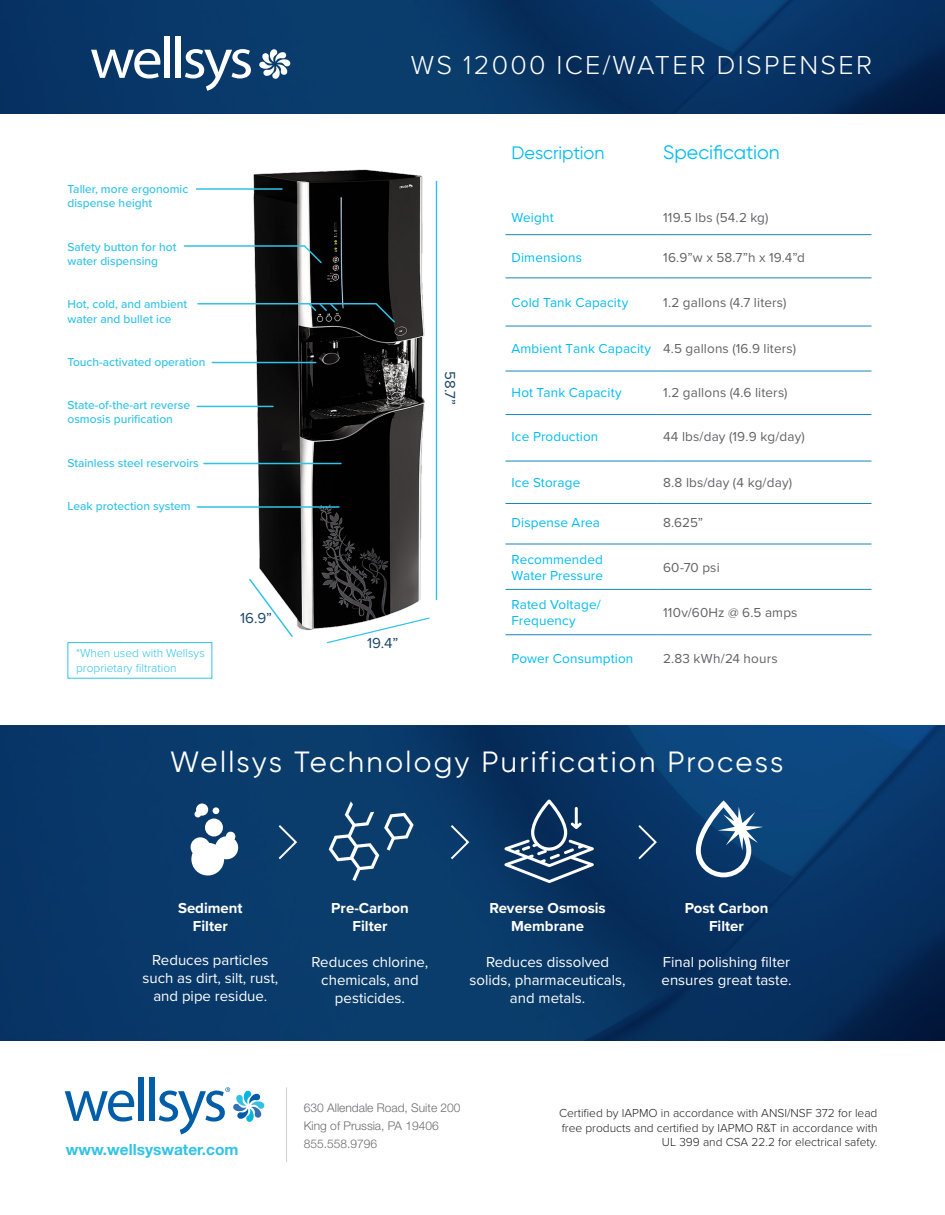
<style>
.page{position:relative;width:945px;height:1215px;background:#fff}
.page>*{position:absolute;margin:0;border:0;box-sizing:border-box;transform-origin:0 0}
.t1{font:29.25px "Gilroy";letter-spacing:.075em;color:#fff}
.t2{font:300 27px "Proxima Nova";letter-spacing:.085em;color:#fff}
.t3{font:19.5px "Gilroy";color:#01bdf2}
.t4{font:18px "Gilroy";letter-spacing:-.005em;color:#01bdf2}
.t5{font:700 15.45px "Helvetica Neue LT Std";color:#31c3e6}
.Filters{font:15px/18px "Proxima Nova";color:#fff;text-align:center}
.Filters-2{font:700 15px/18px "Proxima Nova";color:#fff;text-align:center}
.t6{font:15px "Proxima Nova";color:#1c4768}
.t7{font:13.5px "Proxima Nova";letter-spacing:.01em;color:#636366}
.t8{font:13.5px/16.2px "Proxima Nova";letter-spacing:.01em;color:#01bdf2}
.Filters-3{font:500 12px/14.4px "Proxima Nova";color:#31c3e6}
.t9{font:300 12px "Proxima Nova";color:#231f20}
.t10{font:300 12px/18px "Helvetica Neue LT Std";color:#6c6d70}
.t11{font:300 12px/14.4px "Proxima Nova";color:#31c3e6}
.s1{color:#01bdf2}
</style>
<div class="page">
<img style="left:245px;top:169px;width:192px;height:461px">
<img style="left:0;top:725px;width:945px;height:316px">
<svg style="left:65px;top:1091px;width:69px;height:31px"></svg>
<div style="left:138px;top:1077px;width:5px;height:44px;background:#015da7"></div>
<div style="left:149px;top:1077px;width:6px;height:44px;background:#015da7"></div>
<svg style="left:159px;top:1087px;width:105px;height:47px"></svg>
<hr style="left:286px;top:1087px;width:1px;height:75px;background:#d1d2d4">
<svg style="left:329px;top:801px;width:85px;height:80px;background:#2c5880"></svg>
<svg style="left:191px;top:831px;width:48px;height:45px"></svg>
<div style="left:205px;top:819px;width:18px;height:18px;background:#fff;border-radius:50%"></div>
<svg style="left:195px;top:803px;width:13px;height:14px"></svg>
<div style="left:213px;top:807px;width:6px;height:7px;background:#fff;border-radius:50%"></div>
<svg style="left:696px;top:800px;width:67px;height:77px"></svg>
<svg style="left:277px;top:823px;width:22px;height:38px"></svg>
<svg style="left:449px;top:823px;width:22px;height:38px"></svg>
<svg style="left:636px;top:823px;width:22px;height:38px"></svg>
<svg style="left:504px;top:799px;width:90px;height:84px;background:#35557a"></svg>
<img style="left:0;top:0;width:945px;height:114px">
<svg style="left:91px;top:49px;width:69px;height:29px"></svg>
<div style="left:164px;top:37px;width:5px;height:41px;background:#fff"></div>
<div style="left:176px;top:37px;width:5px;height:41px;background:#fff"></div>
<svg style="left:185px;top:49px;width:66px;height:42px"></svg>
<svg style="left:259px;top:49px;width:31px;height:30px"></svg>
<hr style="left:506px;top:234px;width:151px;height:1px;background:#1886b6">
<hr style="left:657px;top:234px;width:214px;height:1px;background:#1886b6">
<hr style="left:506px;top:278px;width:151px;height:1px;background:#1886b6">
<hr style="left:657px;top:278px;width:214px;height:1px;background:#1886b6">
<hr style="left:506px;top:326px;width:151px;height:1px;background:#1886b6">
<hr style="left:657px;top:326px;width:214px;height:1px;background:#1886b6">
<hr style="left:506px;top:589px;width:151px;height:1px;background:#1886b6">
<hr style="left:657px;top:589px;width:214px;height:1px;background:#1886b6">
<hr style="left:506px;top:634px;width:151px;height:1px;background:#1886b6">
<hr style="left:657px;top:634px;width:214px;height:1px;background:#1886b6">
<hr style="left:506px;top:544px;width:151px;height:1px;background:#1886b6">
<hr style="left:657px;top:544px;width:214px;height:1px;background:#1886b6">
<hr style="left:436px;top:181px;width:1px;height:419px;background:#31c3e6">
<svg style="left:326px;top:617px;width:105px;height:27px"></svg>
<svg style="left:247px;top:577px;width:47px;height:60px"></svg>
<div style="left:68px;top:642px;width:144px;height:37px;border:1px solid #31c3e6"></div>
<hr style="left:196px;top:188px;width:86px;height:2px;background:#31c3e6">
<svg style="left:183px;top:244px;width:140px;height:21px"></svg>
<svg style="left:197px;top:302px;width:199px;height:22px"></svg>
<hr style="left:212px;top:362px;width:104px;height:1px;background:#31c3e6">
<hr style="left:197px;top:406px;width:76px;height:1px;background:#31c3e6">
<hr style="left:204px;top:463px;width:137px;height:1px;background:#31c3e6">
<hr style="left:197px;top:506px;width:142px;height:2px;background:#31c3e6">
<hr style="left:506px;top:371px;width:151px;height:1px;background:#1886b6">
<hr style="left:657px;top:371px;width:214px;height:1px;background:#1886b6">
<hr style="left:506px;top:414px;width:151px;height:1px;background:#1886b6">
<hr style="left:657px;top:414px;width:214px;height:1px;background:#1886b6">
<hr style="left:506px;top:503px;width:151px;height:1px;background:#1886b6">
<hr style="left:657px;top:503px;width:214px;height:1px;background:#1886b6">
<hr style="left:506px;top:461px;width:151px;height:1px;background:#1886b6">
<hr style="left:657px;top:461px;width:214px;height:1px;background:#1886b6">
<p class="t2" style="left:411px;top:45px;width:463px">WS 12000 ICE/WATER DISPENSER</p>
<p class="Filters-3" style="left:68px;top:181px;width:122px">Taller, more ergonomic dispense height</p>
<p class="Filters-3" style="left:68px;top:239px;width:110px">Safety button for hot</p>
<p class="Filters-3" style="left:68px;top:253px;width:92px">water dispensing</p>
<p class="Filters-3" style="left:68px;top:297px;width:121px">Hot, cold, and ambient</p>
<p class="Filters-3" style="left:68px;top:311px;width:106px">water and bullet ice</p>
<p class="Filters-3" style="left:68px;top:354px;width:139px">Touch-activated operation</p>
<p class="Filters-3" style="left:68px;top:397px;width:124px">State-of-the-art reverse</p>
<p class="Filters-3" style="left:68px;top:412px;width:107px">osmosis purification</p>
<p class="Filters-3" style="left:68px;top:455px;width:133px">Stainless steel reservoirs</p>
<p class="Filters-3" style="left:68px;top:498px;width:125px">Leak protection system</p>
<p class="t11" style="left:76px;top:645px;width:130px">*When used with Wellsys proprietary filtration</p>
<p class="t6" style="left:240px;top:607px;width:34px">16.9”</p>
<p class="t6" style="left:461px;top:371px;width:35px;rotate:90deg">58.7”</p>
<p class="t6" style="left:367px;top:632px;width:33px">19.4”</p>
<p class="t4" style="left:512px;top:141px;width:95px">Description</p>
<p class="t3" style="left:663px;top:140px;width:118px">Specification</p>
<p class="t8" style="left:512px;top:208px;width:44px">Weight</p>
<p class="t7" style="left:663px;top:207px;width:107px">119.5 lbs (54.2 kg)</p>
<p class="t8" style="left:512px;top:248px;width:72px">Dimensions</p>
<p class="t7" style="left:663px;top:247px;width:143px">16.9”w x 58.7”h x 19.4”d</p>
<p class="t8" style="left:512px;top:294px;width:118px">Cold Tank Capacity</p>
<p class="t7" style="left:663px;top:293px;width:125px">1.2 gallons (4.7 liters)</p>
<p class="t7" style="left:512px;top:338px;width:286px"><span class="s1">Ambient Tank Capacity</span> 4.5 gallons (16.9 liters)</p>
<p class="t8" style="left:512px;top:384px;width:112px">Hot Tank Capacity</p>
<p class="t7" style="left:663px;top:382px;width:126px">1.2 gallons (4.6 liters)</p>
<p class="t8" style="left:512px;top:427px;width:88px">Ice Production</p>
<p class="t7" style="left:663px;top:426px;width:143px">44 lbs/day (19.9 kg/day)</p>
<p class="t8" style="left:512px;top:474px;width:70px">Ice Storage</p>
<p class="t7" style="left:663px;top:473px;width:130px">8.8 lbs/day (4 kg/day)</p>
<p class="t8" style="left:512px;top:514px;width:90px">Dispense Area</p>
<p class="t7" style="left:663px;top:512px;width:41px">8.625”</p>
<p class="t8" style="left:512px;top:551px;width:93px">Recommended<br>Water Pressure</p>
<p class="t7" style="left:663px;top:557px;width:58px">60-70 psi</p>
<p class="t8" style="left:512px;top:596px;width:91px">Rated Voltage/<br>Frequency</p>
<p class="t7" style="left:663px;top:603px;width:136px">110v/60Hz @ 6.5 amps</p>
<p class="t8" style="left:512px;top:650px;width:123px">Power Consumption</p>
<p class="t7" style="left:663px;top:648px;width:116px">2.83 kWh/24 hours</p>
<p class="t1" style="left:170px;top:744px;width:615px">Wellsys Technology Purification Process</p>
<p class="Filters-2" style="left:178px;top:898px;width:66px">Sediment</p>
<p class="Filters-2" style="left:193px;top:916px;width:36px">Filter</p>
<p class="Filters" style="left:142px;top:950px;width:137px">Reduces particles such as dirt, silt, rust, and pipe residue.</p>
<p class="Filters-2" style="left:331px;top:898px;width:79px">Pre-Carbon</p>
<p class="Filters-2" style="left:353px;top:916px;width:36px">Filter</p>
<p class="Filters" style="left:312px;top:952px;width:118px">Reduces chlorine, chemicals, and pesticides.</p>
<p class="Filters-2" style="left:489px;top:898px;width:118px">Reverse Osmosis<br>Membrane</p>
<p class="Filters" style="left:470px;top:952px;width:158px">Reduces dissolved solids, pharmaceuticals, and metals.</p>
<p class="Filters-2" style="left:685px;top:898px;width:85px">Post Carbon</p>
<p class="Filters-2" style="left:709px;top:916px;width:36px">Filter</p>
<p class="Filters" style="left:662px;top:952px;width:131px;text-align:left">Final polishing filter ensures great taste.</p>
<p class="t5" style="left:66px;top:1140px;width:174px">www.wellsyswater.com</p>
<p class="t10" style="left:304px;top:1099px;width:158px">630 Allendale Road, Suite 200<br>King of Prussia, PA 19406</p>
<p class="t10" style="left:304px;top:1135px;width:75px">855.558.9796</p>
<p class="t9" style="left:559px;top:1104px;width:320px">Certified by IAPMO in accordance with ANSI/NSF 372 for lead</p>
<p class="t9" style="left:562px;top:1119px;width:317px">free products and certified by IAPMO R&amp;T in accordance with</p>
<p class="t9" style="left:662px;top:1133px;width:217px">UL 399 and CSA 22.2 for electrical safety.</p>
</div>
